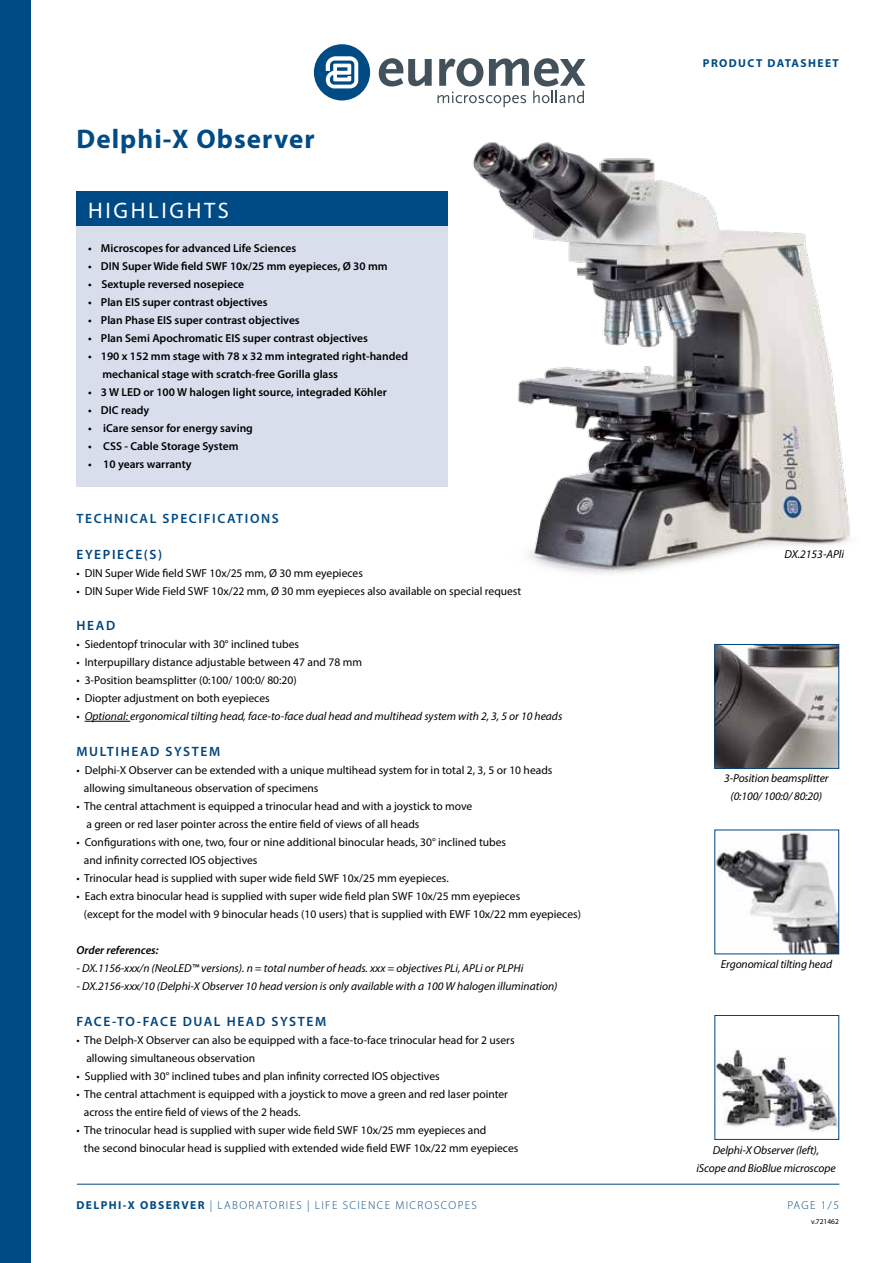
<style>
.page{position:relative;width:893px;height:1263px;background:#fff}
.page>*{position:absolute;margin:0;border:0;box-sizing:border-box;transform-origin:0 0}
.t1{font:700 27px "Myriad Pro";letter-spacing:.04em;color:#004b85}
.t2{font:22.5px "Myriad Pro";letter-spacing:.12em;color:#fff}
.t3{font:600 13.5px "Myriad Pro";letter-spacing:.12em;color:#00447c}
.t4{font:600 13.5px "Myriad Pro";letter-spacing:.12em;color:#004b85}
.t5{font:11.55px/18px "Myriad Pro";color:#000}
.t6{font:600 11.55px/18px "Myriad Pro";color:#000}
.t7{font:italic 11.55px/18px "Myriad Pro";color:#000;text-align:center}
.t8{font:300 11.55px "Myriad Pro";letter-spacing:.12em;color:#004b85}
.t9{font:italic 600 11.55px "Myriad Pro";color:#000}
.t10{font:700 11.55px "Myriad Pro";letter-spacing:.12em;color:#004b85}
.t11{font:7.5px "Myriad Pro";color:#000}
.s1{font-style:normal}
.s2{font-weight:700}
</style>
<div class="page">
<img style="left:472px;top:142px;width:378px;height:432px">
<div style="left:0;top:0;width:30px;height:1263px;background:#004b85"></div>
<svg style="left:314px;top:44px;width:56px;height:56px"></svg>
<svg style="left:379px;top:58px;width:207px;height:49px"></svg>
<div style="left:77px;top:219px;width:371px;height:267px;background:#d8deec"></div>
<div style="left:77px;top:191px;width:371px;height:34px;background:#004b85"></div>
<hr style="left:85px;top:721px;width:45px;height:1px;background:#000">
<hr style="left:77px;top:1184px;width:762px;height:1px;background:#004b85">
<svg style="left:717px;top:646px;width:120px;height:121px;background:#7c7875"></svg>
<div style="left:715px;top:644px;width:124px;height:125px;border:1px solid #00447c"></div>
<img style="left:717px;top:1048px;width:120px;height:84px">
<img style="left:717px;top:832px;width:120px;height:120px">
<h1 class="t1" style="left:77px;top:121px;width:240px">Delphi-X Observer</h1>
<h2 class="t2" style="left:88px;top:196px;width:142px">HIGHLIGHTS</h2>
<p class="t6" style="left:88px;top:239px;width:210px">• Microscopes for advanced Life Sciences</p>
<p class="t6" style="left:88px;top:257px;width:301px">• DIN Super Wide field SWF 10x/25 mm eyepieces, Ø 30 mm</p>
<p class="t6" style="left:88px;top:275px;width:157px">• Sextuple reversed nosepiece</p>
<p class="t6" style="left:88px;top:293px;width:181px">• Plan EIS super contrast objectives</p>
<p class="t6" style="left:88px;top:311px;width:213px">• Plan Phase EIS super contrast objectives</p>
<p class="t6" style="left:88px;top:329px;width:281px">• Plan Semi Apochromatic EIS super contrast objectives</p>
<p class="t6" style="left:103px;top:347px;width:307px;text-indent:-14px">• 190 x 152 mm stage with 78 x 32 mm integrated right-handed mechanical stage with scratch-free Gorilla glass</p>
<p class="t6" style="left:88px;top:383px;width:300px">• 3 W LED or 100 W halogen light source, integraded Köhler</p>
<p class="t6" style="left:88px;top:401px;width:63px">• DIC ready</p>
<p class="t6" style="left:88px;top:419px;width:166px">• iCare sensor for energy saving</p>
<p class="t6" style="left:88px;top:437px;width:152px">• CSS - Cable Storage System</p>
<p class="t6" style="left:88px;top:455px;width:105px">• 10 years warranty</p>
<p class="t4" style="left:77px;top:509px;width:204px">TECHNICAL SPECIFICATIONS</p>
<p class="t3" style="left:77px;top:545px;width:87px">EYEPIECE(S)</p>
<p class="t5" style="left:77px;top:563px;width:288px">• DIN Super Wide field SWF 10x/25 mm, Ø 30 mm eyepieces</p>
<p class="t5" style="left:77px;top:581px;width:446px">• DIN Super Wide Field SWF 10x/22 mm, Ø 30 mm eyepieces also available on special request</p>
<p class="t3" style="left:77px;top:617px;width:40px">HEAD</p>
<p class="t5" style="left:77px;top:635px;width:224px">• Siedentopf trinocular with 30° inclined tubes</p>
<p class="t5" style="left:77px;top:653px;width:287px">• Interpupillary distance adjustable between 47 and 78 mm</p>
<p class="t5" style="left:77px;top:671px;width:222px">• 3-Position beamsplitter (0:100/ 100:0/ 80:20)</p>
<p class="t5" style="left:77px;top:689px;width:195px">• Diopter adjustment on both eyepieces</p>
<p class="t7" style="left:77px;top:707px;width:487px"><span class="s1">•</span> Optional: ergonomical tilting head, face-to-face dual head and multihead system with 2, 3, 5 or 10 heads</p>
<p class="t3" style="left:77px;top:743px;width:145px">MULTIHEAD SYSTEM</p>
<p class="t5" style="left:84px;top:761px;width:470px;text-indent:-7px">• Delphi-X Observer can be extended with a unique multihead system for in total 2, 3, 5 or 10 heads allowing simultaneous observation of specimens</p>
<p class="t5" style="left:86px;top:797px;width:388px;text-indent:-10px">• The central attachment is equipped a trinocular head and with a joystick to move a green or red laser pointer across the entire field of views of all heads</p>
<p class="t5" style="left:84px;top:833px;width:424px;text-indent:-7px">• Configurations with one, two, four or nine additional binocular heads, 30° inclined tubes and infinity corrected IOS objectives</p>
<p class="t5" style="left:77px;top:869px;width:374px">• Trinocular head is supplied with super wide field SWF 10x/25 mm eyepieces.</p>
<p class="t5" style="left:84px;top:887px;width:499px;text-indent:-7px">• Each extra binocular head is supplied with super wide field plan SWF 10x/25 mm eyepieces<br>(except for the model with 9 binocular heads (10 users) that is supplied with EWF 10x/22 mm eyepieces)</p>
<p class="t9" style="left:77px;top:943px;width:84px">Order references:</p>
<p class="t7" style="left:77px;top:959px;width:448px">- DX.1156-xxx/n (NeoLED™ versions). n = total number of heads. xxx = objectives PLi, APLi or PLPHi</p>
<p class="t7" style="left:77px;top:977px;width:482px">- DX.2156-xxx/10 (Delphi-X Observer 10 head version is only available with a 100 W halogen illumination)</p>
<p class="t3" style="left:77px;top:1013px;width:251px">FACE-TO-FACE DUAL HEAD SYSTEM</p>
<p class="t5" style="left:86px;top:1031px;width:430px;text-indent:-10px">• The Delph-X Observer can also be equipped with a face-to-face trinocular head for 2 users allowing simultaneous observation</p>
<p class="t5" style="left:77px;top:1067px;width:365px">• Supplied with 30° inclined tubes and plan infinity corrected IOS objectives</p>
<p class="t5" style="left:84px;top:1085px;width:426px;text-indent:-7px">• The central attachment is equipped with a joystick to move a green and red laser pointer across the entire field of views of the 2 heads.</p>
<p class="t5" style="left:84px;top:1121px;width:436px;text-indent:-7px">• The trinocular head is supplied with super wide field SWF 10x/25 mm eyepieces and<br>the second binocular head is supplied with extended wide field EWF 10x/22 mm eyepieces</p>
<p class="t10" style="left:703px;top:56px;width:138px">PRODUCT DATASHEET</p>
<p class="t7" style="left:784px;top:545px;width:61px">DX.2153-APli</p>
<p class="t7" style="left:724px;top:769px;width:106px">3-Position beamsplitter (0:100/ 100:0/ 80:20)</p>
<p class="t7" style="left:721px;top:955px;width:113px">Ergonomical tilting head</p>
<p class="t7" style="left:696px;top:1141px;width:141px">Delphi-X Observer (left),<br>iScope and BioBlue microscope</p>
<p class="t8" style="left:77px;top:1198px;width:402px"><span class="s2">DELPHI-X OBSERVER</span> | LABORATORIES | LIFE SCIENCE MICROSCOPES</p>
<p class="t8" style="left:787px;top:1198px;width:53px">PAGE 1/5</p>
<p class="t11" style="left:811px;top:1217px;width:29px">v.721462</p>
</div>
